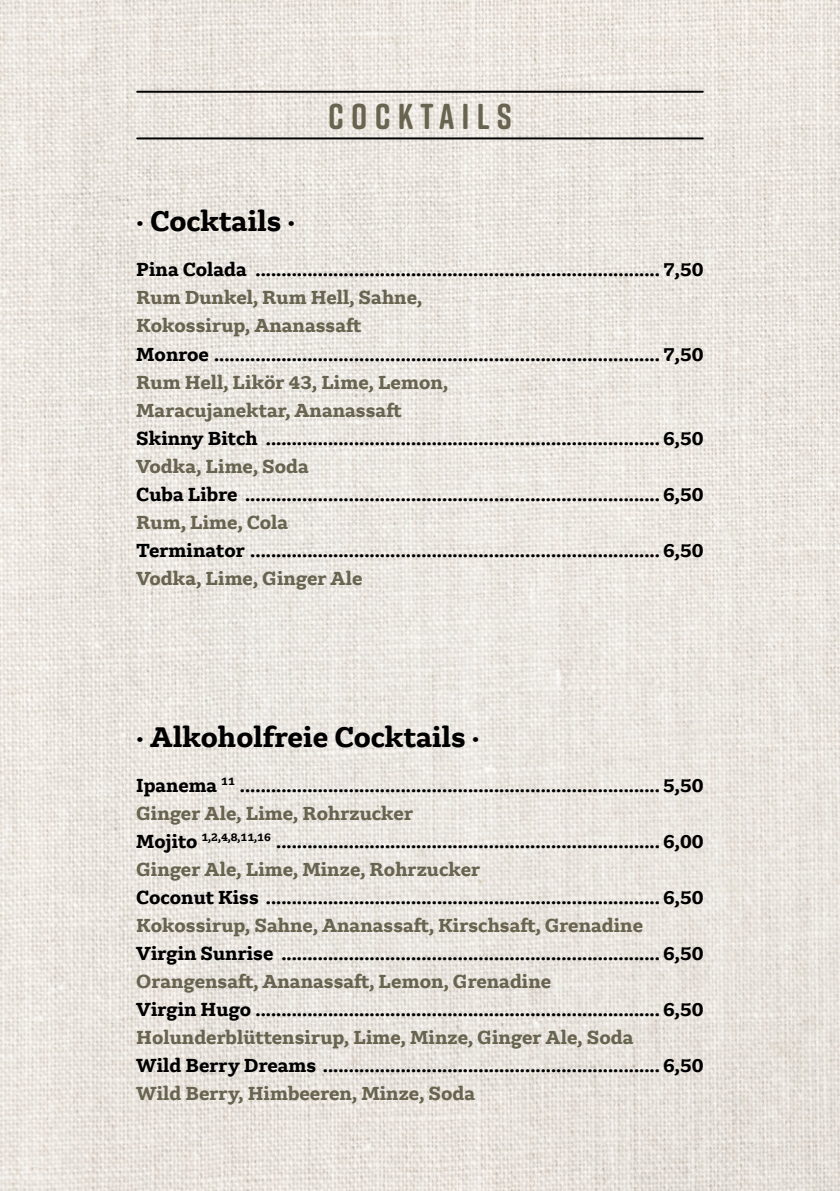
<style>
.page{position:relative;width:840px;height:1191px;background:#fff}
.page>*{position:absolute;margin:0;border:0;box-sizing:border-box;transform-origin:0 0}
.t1{font:700 36px "Rift Soft";letter-spacing:.2em;color:#686450}
.t2{font:700 30px "Gelo";color:#000}
.t3{font:700 20px/28px "Gelo";color:#000}
.t4{font:700 20px/28px "Gelo";color:#686450}
.s1{color:#686450}
</style>
<div class="page">
<img style="left:0;top:0;width:839px;height:1191px">
<hr style="left:137px;top:91px;width:565px;height:2px;background:#000">
<hr style="left:137px;top:137px;width:565px;height:2px;background:#000">
<h1 class="t1" style="left:328px;top:91px;width:185px">COCKTAILS</h1>
<h2 class="t2" style="left:136px;top:203px;width:160px">· Cocktails ·</h2>
<p class="t3" style="left:136px;top:255px;width:568px">Pina Colada .............................................................................. 7,50</p>
<p class="t4" style="left:136px;top:283px;width:287px">Rum Dunkel, Rum Hell, Sahne,<br>Kokossirup, Ananassaft</p>
<p class="t3" style="left:136px;top:339px;width:568px">Monroe ...................................................................................... 7,50</p>
<p class="t4" style="left:136px;top:367px;width:313px">Rum Hell, Likör 43, Lime, Lemon,<br>Maracujanektar, Ananassaft</p>
<p class="t3" style="left:136px;top:423px;width:568px">Skinny Bitch ............................................................................ 6,50</p>
<p class="t4" style="left:136px;top:451px;width:174px">Vodka, Lime, Soda</p>
<p class="t3" style="left:136px;top:479px;width:568px">Cuba Libre ................................................................................ 6,50</p>
<p class="t4" style="left:136px;top:507px;width:153px">Rum, Lime, Cola</p>
<p class="t3" style="left:136px;top:535px;width:568px">Terminator ............................................................................... 6,50</p>
<p class="t4" style="left:136px;top:563px;width:228px">Vodka, Lime, Ginger Ale</p>
<h2 class="t2" style="left:136px;top:718px;width:345px">· Alkoholfreie Cocktails ·</h2>
<p class="t3" style="left:136px;top:771px;width:568px">Ipanema <sup>11</sup> ................................................................................. 5,50<br><span class="s1">Ginger Ale, Lime, Rohrzucker<br></span>Mojito <sup>1,2,4,8,11,16</sup> .......................................................................... 6,00<br><span class="s1">Ginger Ale, Lime, Minze, Rohrzucker</span></p>
<p class="t3" style="left:136px;top:883px;width:568px">Coconut Kiss ............................................................................ 6,50</p>
<p class="t4" style="left:136px;top:911px;width:508px">Kokossirup, Sahne, Ananassaft, Kirschsaft, Grenadine</p>
<p class="t3" style="left:136px;top:939px;width:568px">Virgin Sunrise ......................................................................... 6,50</p>
<p class="t4" style="left:136px;top:967px;width:416px">Orangensaft, Ananassaft, Lemon, Grenadine</p>
<p class="t3" style="left:136px;top:995px;width:568px">Virgin Hugo .............................................................................. 6,50</p>
<p class="t4" style="left:136px;top:1023px;width:498px">Holunderblüttensirup, Lime, Minze, Ginger Ale, Soda</p>
<p class="t3" style="left:136px;top:1051px;width:568px">Wild Berry Dreams ................................................................. 6,50</p>
<p class="t4" style="left:136px;top:1079px;width:340px">Wild Berry, Himbeeren, Minze, Soda</p>
</div>
